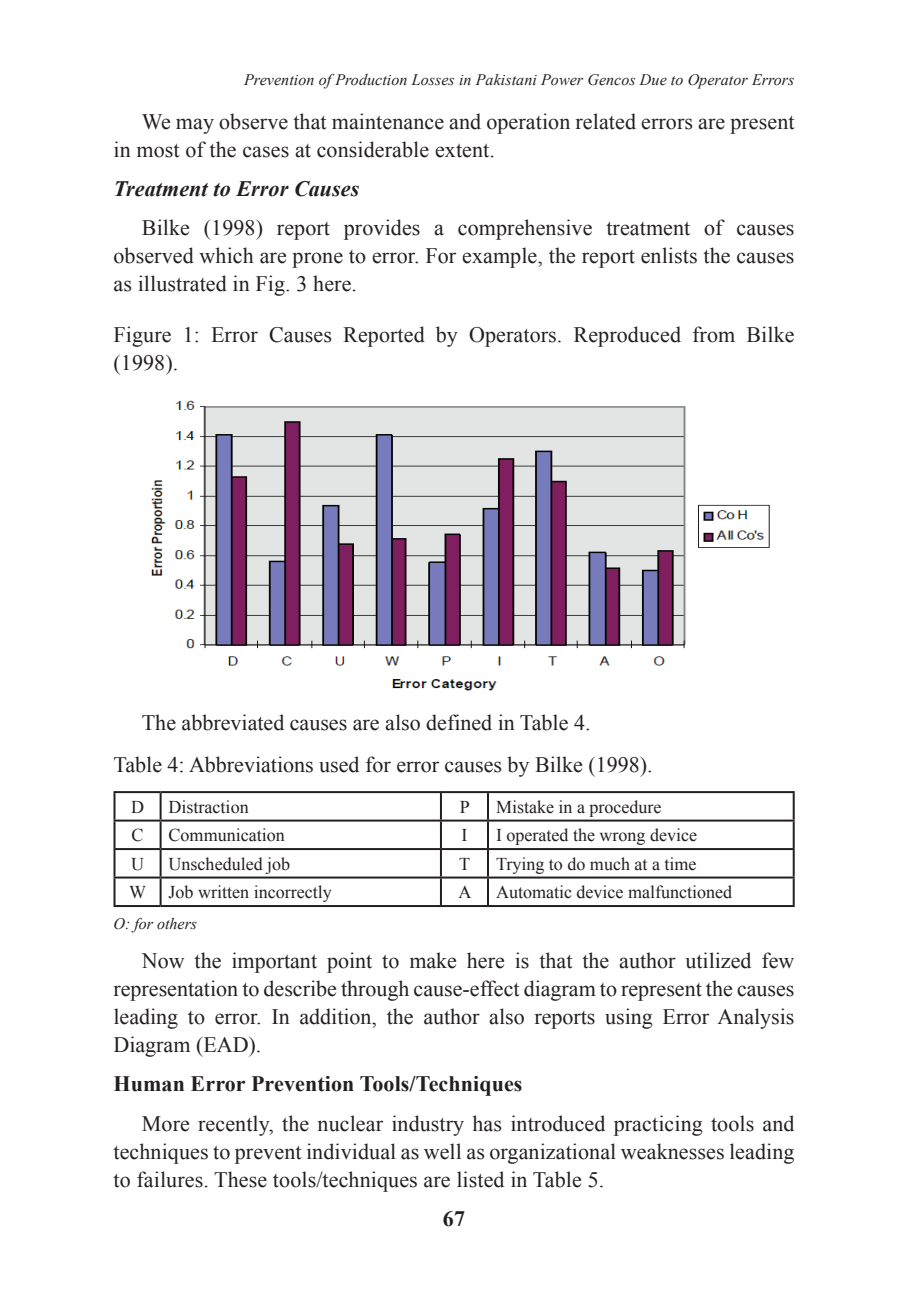
<style>
.page{position:relative;width:908px;height:1304px;background:#fff}
.page>*{position:absolute;margin:0;border:0;box-sizing:border-box;transform-origin:0 0}
.t1{font:22px/28px "Times New Roman";letter-spacing:.005em;color:#231f20}
.t2{font:700 22px "Times New Roman";letter-spacing:.005em;color:#231f20}
.t3{font:italic 700 22px "Times New Roman";letter-spacing:.005em;color:#231f20}
.t4{font:18px "Times New Roman";color:#231f20}
.t5{font:italic 16px "Times New Roman";letter-spacing:.005em;color:#231f20}
</style>
<div class="page">
<img style="left:151px;top:400px;width:619px;height:291px">
<hr style="left:113px;top:791px;width:47px;height:2px;background:#231f20">
<hr style="left:113px;top:793px;width:2px;height:27px;background:#231f20">
<hr style="left:160px;top:791px;width:281px;height:2px;background:#231f20">
<hr style="left:159px;top:793px;width:2px;height:27px;background:#231f20">
<hr style="left:441px;top:791px;width:47px;height:2px;background:#231f20">
<hr style="left:440px;top:793px;width:2px;height:27px;background:#231f20">
<hr style="left:488px;top:791px;width:306px;height:2px;background:#231f20">
<hr style="left:487px;top:793px;width:2px;height:27px;background:#231f20">
<hr style="left:792px;top:793px;width:2px;height:27px;background:#231f20">
<hr style="left:113px;top:820px;width:47px;height:2px;background:#231f20">
<hr style="left:113px;top:822px;width:2px;height:26px;background:#231f20">
<hr style="left:160px;top:820px;width:281px;height:2px;background:#231f20">
<hr style="left:159px;top:822px;width:2px;height:26px;background:#231f20">
<hr style="left:441px;top:820px;width:47px;height:2px;background:#231f20">
<hr style="left:440px;top:822px;width:2px;height:26px;background:#231f20">
<hr style="left:488px;top:820px;width:306px;height:2px;background:#231f20">
<hr style="left:487px;top:822px;width:2px;height:26px;background:#231f20">
<hr style="left:792px;top:822px;width:2px;height:26px;background:#231f20">
<hr style="left:113px;top:848px;width:47px;height:2px;background:#231f20">
<hr style="left:113px;top:850px;width:2px;height:27px;background:#231f20">
<hr style="left:160px;top:848px;width:281px;height:2px;background:#231f20">
<hr style="left:159px;top:850px;width:2px;height:27px;background:#231f20">
<hr style="left:441px;top:848px;width:47px;height:2px;background:#231f20">
<hr style="left:440px;top:850px;width:2px;height:27px;background:#231f20">
<hr style="left:488px;top:848px;width:306px;height:2px;background:#231f20">
<hr style="left:487px;top:850px;width:2px;height:27px;background:#231f20">
<hr style="left:792px;top:850px;width:2px;height:27px;background:#231f20">
<hr style="left:113px;top:877px;width:47px;height:2px;background:#231f20">
<hr style="left:113px;top:879px;width:2px;height:26px;background:#231f20">
<hr style="left:160px;top:877px;width:281px;height:2px;background:#231f20">
<hr style="left:159px;top:879px;width:2px;height:26px;background:#231f20">
<hr style="left:441px;top:877px;width:47px;height:2px;background:#231f20">
<hr style="left:440px;top:879px;width:2px;height:26px;background:#231f20">
<hr style="left:488px;top:877px;width:306px;height:2px;background:#231f20">
<hr style="left:487px;top:879px;width:2px;height:26px;background:#231f20">
<hr style="left:792px;top:879px;width:2px;height:26px;background:#231f20">
<hr style="left:113px;top:905px;width:47px;height:2px;background:#231f20">
<hr style="left:160px;top:905px;width:281px;height:2px;background:#231f20">
<hr style="left:441px;top:905px;width:47px;height:2px;background:#231f20">
<hr style="left:488px;top:905px;width:306px;height:2px;background:#231f20">
<svg style="left:255px;top:791px;width:94px;height:60px"></svg>
<p class="t5" style="left:244px;top:70px;width:551px">Prevention of Production Losses in Pakistani Power Gencos Due to Operator Errors</p>
<p class="t1" style="left:113px;top:107px;width:682px;text-indent:28px">We may observe that maintenance and operation related errors are present in most of the cases at considerable extent.</p>
<p class="t3" style="left:113px;top:176px;width:247px">Treatment to Error Causes</p>
<p class="t1" style="left:113px;top:214px;width:682px;text-align:justify;text-indent:28px">Bilke (1998) report provides a comprehensive treatment of causes observed which are prone to error. For example, the report enlists the causes as illustrated in Fig. 3 here.</p>
<p class="t1" style="left:113px;top:320px;width:682px">Figure 1: Error Causes Reported by Operators. Reproduced from Bilke (1998).</p>
<p class="t1" style="left:113px;top:702px;width:540px;line-height:41.4px;text-indent:28px">The abbreviated causes are also defined in Table 4.<br>Table 4: Abbreviations used for error causes by Bilke (1998).</p>
<p class="t4" style="left:131px;top:796px;width:14px">D</p>
<p class="t4" style="left:168px;top:796px;width:81px">Distraction</p>
<p class="t4" style="left:459px;top:796px;width:12px">P</p>
<p class="t4" style="left:496px;top:796px;width:167px">Mistake in a procedure</p>
<p class="t4" style="left:131px;top:825px;width:14px">C</p>
<p class="t4" style="left:168px;top:825px;width:118px">Communication</p>
<p class="t4" style="left:461px;top:825px;width:7px">I</p>
<p class="t4" style="left:496px;top:825px;width:202px">I operated the wrong device</p>
<p class="t4" style="left:131px;top:853px;width:14px">U</p>
<p class="t4" style="left:168px;top:853px;width:123px">Unscheduled job</p>
<p class="t4" style="left:459px;top:853px;width:12px">T</p>
<p class="t4" style="left:496px;top:853px;width:202px">Trying to do much at a time</p>
<p class="t4" style="left:129px;top:882px;width:204px">W Job written incorrectly</p>
<p class="t4" style="left:458px;top:882px;width:14px">A</p>
<p class="t4" style="left:496px;top:882px;width:237px">Automatic device malfunctioned</p>
<p class="t5" style="left:113px;top:914px;width:85px">O: for others</p>
<p class="t1" style="left:113px;top:946px;width:682px;text-align:justify;text-indent:28px">Now the important point to make here is that the author utilized few representation to describe through cause-effect diagram to represent the causes leading to error. In addition, the author also reports using Error Analysis Diagram (EAD).</p>
<p class="t2" style="left:113px;top:1071px;width:410px">Human Error Prevention Tools/Techniques</p>
<p class="t1" style="left:113px;top:1109px;width:682px;text-align:justify;text-indent:28px">More recently, the nuclear industry has introduced practicing tools and techniques to prevent individual as well as organizational weaknesses leading to failures. These tools/techniques are listed in Table 5.</p>
<p class="t2" style="left:443px;top:1206px;width:23px">67</p>
</div>
